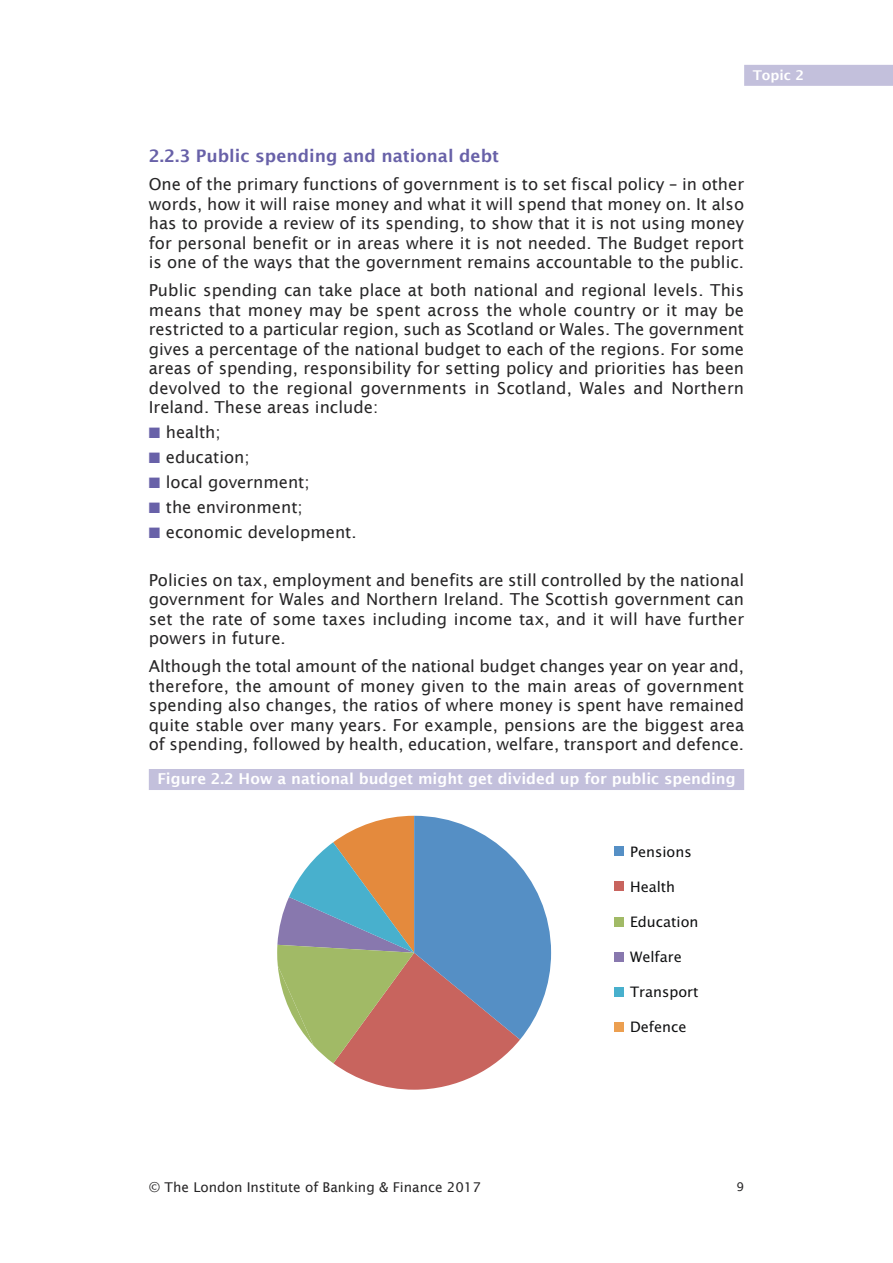
<style>
.page{position:relative;width:893px;height:1263px;background:#fff}
.page>*{position:absolute;margin:0;border:0;box-sizing:border-box;transform-origin:0 0}
.t1{font:600 17.25px "Lucida Sans";color:#6861a8}
.t2{font:16.5px/19.5px "Lucida Sans";color:#272627;text-align:justify}
.t3{font:600 15px "Lucida Sans";color:#fff}
.t4{font:14.4px "Lucida Sans";color:#0f1011}
.t5{font:13.5px "Lucida Sans";color:#272627}
.t6{font:600 13.5px "Lucida Sans";color:#fff}
.t7{font:12px "Lucida Sans";color:#272627}
.s1{color:#6861a8}
</style>
<div class="page">
<div style="left:149px;top:769px;width:595px;height:21px;background:#c3c0dc"></div>
<div style="left:744px;top:65px;width:149px;height:21px;background:#c3c0dc"></div>
<svg style="left:407px;top:815px;width:217px;height:217px"></svg>
<svg style="left:277px;top:816px;width:274px;height:274px"></svg>
<p class="t6" style="left:753px;top:67px;width:53px">Topic 2</p>
<p class="t1" style="left:149px;top:145px;width:352px">2.2.3 Public spending and national debt</p>
<p class="t2" style="left:149px;top:174px;width:597px">One of the primary functions of government is to set fiscal policy – in other words, how it will raise money and what it will spend that money on. It also has to provide a review of its spending, to show that it is not using money for personal benefit or in areas where it is not needed. The Budget report is one of the ways that the government remains accountable to the public.</p>
<p class="t2" style="left:149px;top:280px;width:597px">Public spending can take place at both national and regional levels. This means that money may be spent across the whole country or it may be restricted to a particular region, such as Scotland or Wales. The government gives a percentage of the national budget to each of the regions. For some areas of spending, responsibility for setting policy and priorities has been devolved to the regional governments in Scotland, Wales and Northern Ireland. These areas include:</p>
<p class="t2" style="left:149px;top:422px;width:73px"><span class="s1">■</span> health;</p>
<p class="t2" style="left:149px;top:447px;width:102px"><span class="s1">■</span> education;</p>
<p class="t2" style="left:149px;top:472px;width:162px"><span class="s1">■</span> local government;</p>
<p class="t2" style="left:149px;top:497px;width:155px"><span class="s1">■</span> the environment;</p>
<p class="t2" style="left:149px;top:522px;width:209px"><span class="s1">■</span> economic development.</p>
<p class="t2" style="left:149px;top:570px;width:597px">Policies on tax, employment and benefits are still controlled by the national government for Wales and Northern Ireland. The Scottish government can set the rate of some taxes including income tax, and it will have further powers in future.</p>
<p class="t2" style="left:149px;top:656px;width:597px">Although the total amount of the national budget changes year on year and, therefore, the amount of money given to the main areas of government spending also changes, the ratios of where money is spent have remained quite stable over many years. For example, pensions are the biggest area of spending, followed by health, education, welfare, transport and defence.</p>
<p class="t3" style="left:157px;top:770px;width:580px">Figure 2.2 How a national budget might get divided up for public spending</p>
<p class="t4" style="left:630px;top:843px;width:63px">Pensions</p>
<p class="t4" style="left:630px;top:878px;width:47px">Health</p>
<p class="t4" style="left:630px;top:913px;width:70px">Education</p>
<p class="t4" style="left:630px;top:949px;width:53px">Welfare</p>
<p class="t4" style="left:630px;top:984px;width:70px">Transport</p>
<p class="t4" style="left:630px;top:1019px;width:58px">Defence</p>
<p class="t5" style="left:149px;top:1179px;width:334px">© The London Institute of Banking &amp; Finance 2017</p>
<p class="t7" style="left:737px;top:1179px;width:9px">9</p>
</div>
